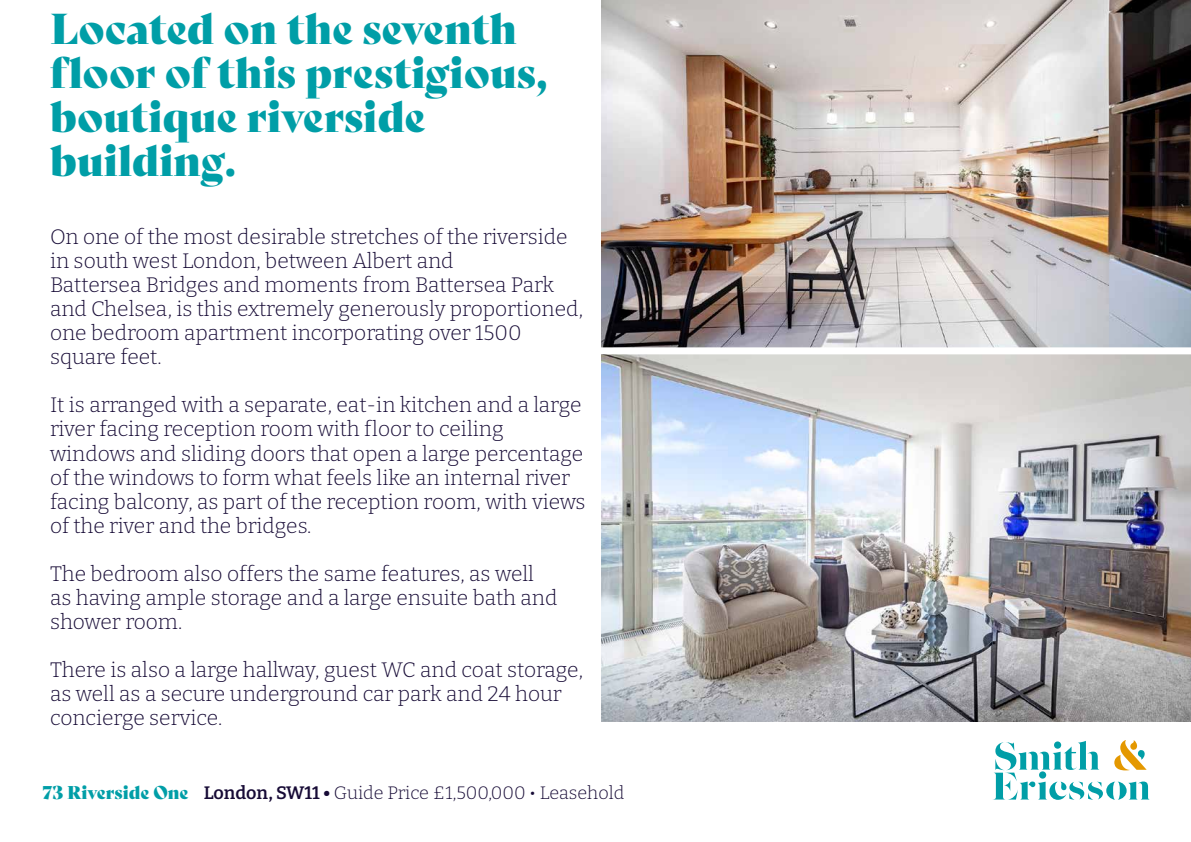
<style>
.page{position:relative;width:1191px;height:842px;background:#fff}
.page>*{position:absolute;margin:0;border:0;box-sizing:border-box;transform-origin:0 0}
.t1{font:42px/44px "Bely Display";color:#009ea7}
.t2{font:100 21px/24px "Bitter";color:#170b36}
.t3{font:100 18px "Bitter";color:#170b36}
.s1{font-family:"Bely Display";font-weight:400;color:#009ea7}
</style>
<div class="page">
<svg style="left:993px;top:740px;width:156px;height:60px"></svg>
<img style="left:601px;top:0;width:590px;height:721px">
<div style="left:595px;top:347px;width:596px;height:7px;background:#fff"></div>
<h1 class="t1" style="left:50px;top:4px;width:500px">Located on the seventh floor of this prestigious, boutique riverside building.</h1>
<p class="t2" style="left:50px;top:225px;width:535px">On one of the most desirable stretches of the riverside in south west London, between Albert and<br>Battersea Bridges and moments from Battersea Park and Chelsea, is this extremely generously proportioned, one bedroom apartment incorporating over 1500 square feet.</p>
<p class="t2" style="left:50px;top:393px;width:537px">It is arranged with a separate, eat-in kitchen and a large river facing reception room with floor to ceiling windows and sliding doors that open a large percentage of the windows to form what feels like an internal river facing balcony, as part of the reception room, with views of the river and the bridges.</p>
<p class="t2" style="left:50px;top:561px;width:509px">The bedroom also offers the same features, as well as having ample storage and a large ensuite bath and shower room.</p>
<p class="t2" style="left:50px;top:657px;width:535px">There is also a large hallway, guest WC and coat storage, as well as a secure underground car park and 24 hour concierge service.</p>
<p class="t3" style="left:43px;top:782px;width:583px"><span class="s1">73 Riverside One</span> London, SW11 • Guide Price £1,500,000 • Leasehold</p>
</div>
